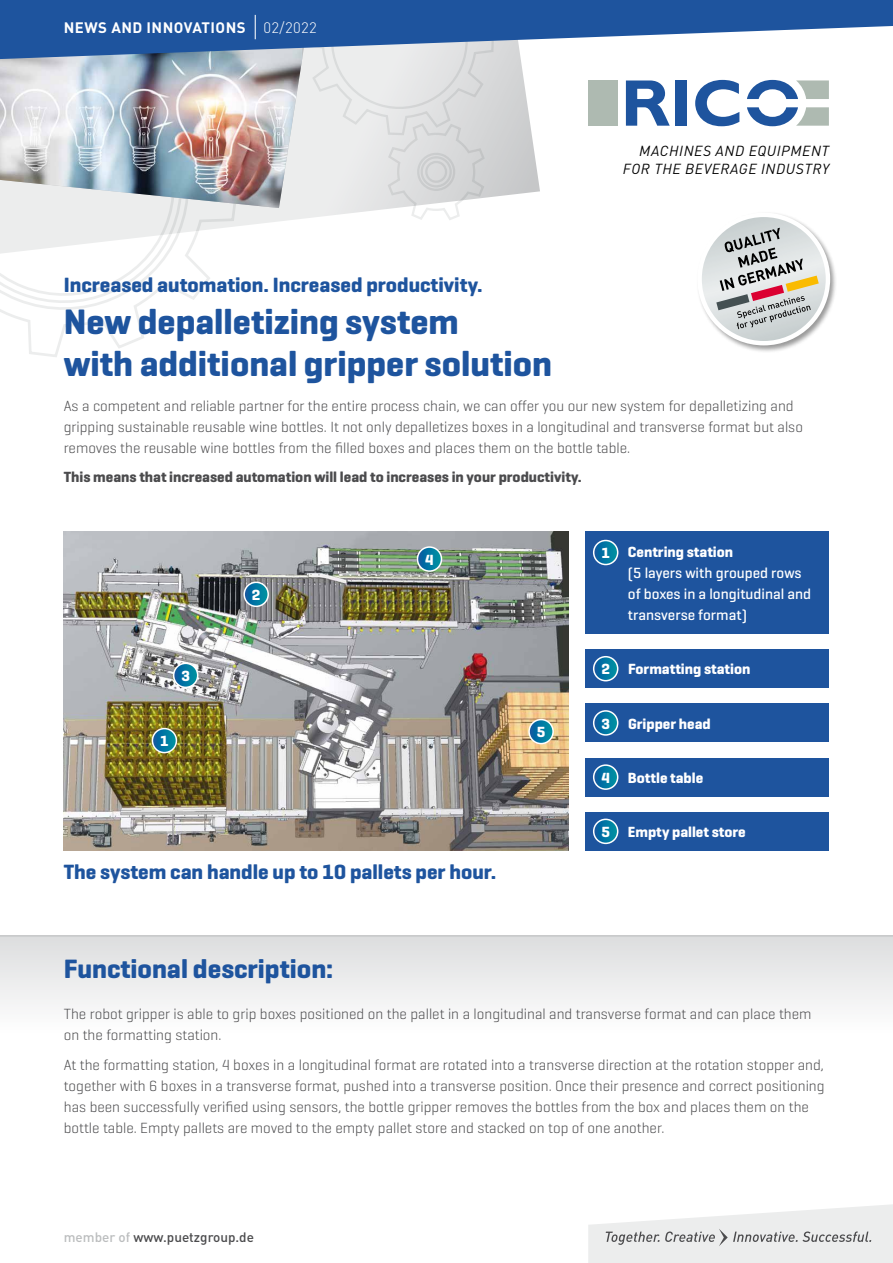
<style>
.page{position:relative;width:893px;height:1263px;background:#fff}
.page>*{position:absolute;margin:0;border:0;box-sizing:border-box;transform-origin:0 0}
.t1{font:700 36px/42px "Geogrotesque";color:#1e549e}
.t2{font:700 27px "Geogrotesque";color:#1e549e}
.t3{font:700 21px "Geogrotesque";color:#1e549e}
.t4{font:300 15px/21px "Geogrotesque";color:#4b4b4d}
.t5{font:700 15px "Geogrotesque";color:#fff}
.t6{font:700 15px "Geogrotesque";color:#4b4b4d}
.t7{font:500 15px/21px "Geogrotesque";color:#fff}
.t8{font:700 15px "DIN Pro";letter-spacing:.03em;color:#fff}
.t9{font:italic 14.4px/18px "DIN Pro";letter-spacing:.04em;color:#000;text-align:right}
.t10{font:500 13.5px "DIN Pro";color:#4b4b4d}
.s1{font-weight:300}
.s2{color:#bbbdbe}
</style>
<div class="page">
<svg style="left:239px;top:59px;width:301px;height:167px"></svg>
<svg style="left:22px;top:208px;width:217px;height:149px"></svg>
<svg style="left:0;top:208px;width:200px;height:112px"></svg>
<svg style="left:304px;top:59px;width:191px;height:163px"></svg>
<img style="left:0;top:59px;width:302px;height:149px">
<svg style="left:0;top:0;width:893px;height:59px;fill:#1e549e"></svg>
<div style="left:588px;top:81px;width:30px;height:45px;background:#aebab1"></div>
<svg style="left:626px;top:80px;width:44px;height:46px"></svg>
<div style="left:675px;top:80px;width:12px;height:46px;background:#1e549e"></div>
<svg style="left:695px;top:80px;width:44px;height:46px"></svg>
<svg style="left:747px;top:80px;width:82px;height:19px"></svg>
<svg style="left:747px;top:107px;width:82px;height:19px"></svg>
<svg style="left:588px;top:1204px;width:305px;height:59px"></svg>
<div style="left:696px;top:211px;width:142px;height:142px;background:#000;opacity:.4"></div>
<div style="left:697px;top:213px;width:133px;height:132px;background:#fff;border-radius:50%"></div>
<img style="left:702px;top:217px;width:124px;height:124px;border-radius:62px">
<svg style="left:716px;top:228px;width:103px;height:101px"></svg>
<div style="left:0;top:935px;width:893px;height:128px;background:linear-gradient(to bottom,#dedfdf,#fff)"></div>
<hr style="left:0;top:935px;width:893px;height:1px;background:#bbbdbe">
<img style="left:64px;top:531px;width:504px;height:319px">
<div style="left:585px;top:531px;width:244px;height:103px;background:#1e549e"></div>
<div style="left:586px;top:649px;width:243px;height:39px;background:#1e549e"></div>
<div style="left:586px;top:704px;width:243px;height:38px;background:#1e549e"></div>
<div style="left:585px;top:758px;width:244px;height:38px;background:#1e549e"></div>
<div style="left:585px;top:812px;width:244px;height:38px;background:#1e549e"></div>
<svg style="left:152px;top:728px;width:24px;height:25px"></svg>
<div style="left:152px;top:728px;width:25px;height:25px;border:2px solid #fff;border-radius:50%"></div>
<svg style="left:529px;top:719px;width:24px;height:25px"></svg>
<div style="left:528px;top:719px;width:26px;height:25px;border:2px solid #fff;border-radius:50%"></div>
<svg style="left:594px;top:540px;width:24px;height:24px"></svg>
<div style="left:593px;top:540px;width:25px;height:25px;border:2px solid #fff;border-radius:50%"></div>
<svg style="left:594px;top:657px;width:24px;height:24px"></svg>
<div style="left:593px;top:656px;width:25px;height:25px;border:2px solid #fff;border-radius:50%"></div>
<svg style="left:594px;top:711px;width:24px;height:24px"></svg>
<div style="left:593px;top:710px;width:25px;height:26px;border:2px solid #fff;border-radius:50%"></div>
<svg style="left:594px;top:765px;width:24px;height:24px"></svg>
<div style="left:593px;top:764px;width:25px;height:26px;border:2px solid #fff;border-radius:50%"></div>
<svg style="left:594px;top:819px;width:24px;height:24px"></svg>
<div style="left:593px;top:819px;width:25px;height:25px;border:2px solid #fff;border-radius:50%"></div>
<svg style="left:244px;top:582px;width:24px;height:24px"></svg>
<div style="left:243px;top:582px;width:26px;height:25px;border:2px solid #fff;border-radius:50%"></div>
<svg style="left:174px;top:663px;width:24px;height:24px"></svg>
<div style="left:173px;top:663px;width:25px;height:25px;border:2px solid #fff;border-radius:50%"></div>
<svg style="left:417px;top:547px;width:24px;height:24px"></svg>
<div style="left:417px;top:546px;width:25px;height:26px;border:2px solid #fff;border-radius:50%"></div>
<svg style="left:255px;top:15px;width:1px;height:24px"></svg>
<p class="t8" style="left:64px;top:17px;width:254px">NEWS AND INNOVATIONS <span class="s1">02/2022</span></p>
<h3 class="t3" style="left:64px;top:272px;width:420px">Increased automation. Increased productivity.</h3>
<h1 class="t1" style="left:64px;top:301px;width:490px">New depalletizing system<br>with additional gripper solution</h1>
<p class="t9" style="left:623px;top:142px;width:208px">MACHINES AND EQUIPMENT<br>FOR THE BEVERAGE INDUSTRY</p>
<p class="t4" style="left:64px;top:395px;width:741px">As a competent and reliable partner for the entire process chain, we can offer you our new system for depalletizing and gripping sustainable reusable wine bottles. It not only depalletizes boxes in a longitudinal and transverse format but also removes the reusable wine bottles from the filled boxes and places them on the bottle table.</p>
<p class="t6" style="left:64px;top:468px;width:520px">This means that increased automation will lead to increases in your productivity.</p>
<p class="t5" style="left:181px;top:666px;width:10px">3</p>
<p class="t5" style="left:160px;top:732px;width:10px">1</p>
<p class="t5" style="left:252px;top:585px;width:10px">2</p>
<p class="t5" style="left:425px;top:550px;width:10px">4</p>
<p class="t5" style="left:537px;top:723px;width:10px">5</p>
<h3 class="t3" style="left:64px;top:859px;width:434px">The system can handle up to 10 pallets per hour.</h3>
<p class="t5" style="left:601px;top:544px;width:10px">1</p>
<p class="t5" style="left:628px;top:542px;width:107px">Centring station</p>
<p class="t7" style="left:628px;top:562px;width:185px">(5 layers with grouped rows of boxes in a longitudinal and transverse format)</p>
<p class="t5" style="left:601px;top:660px;width:10px">2</p>
<p class="t5" style="left:628px;top:660px;width:124px">Formatting station</p>
<p class="t5" style="left:601px;top:714px;width:10px">3</p>
<p class="t5" style="left:628px;top:714px;width:84px">Gripper head</p>
<p class="t5" style="left:601px;top:768px;width:10px">4</p>
<p class="t5" style="left:628px;top:768px;width:77px">Bottle table</p>
<p class="t5" style="left:601px;top:822px;width:10px">5</p>
<p class="t5" style="left:628px;top:822px;width:119px">Empty pallet store</p>
<h2 class="t2" style="left:64px;top:952px;width:271px">Functional description:</h2>
<p class="t4" style="left:64px;top:1003px;width:749px">The robot gripper is able to grip boxes positioned on the pallet in a longitudinal and transverse format and can place them on the formatting station.</p>
<p class="t4" style="left:64px;top:1053px;width:762px">At the formatting station, 4 boxes in a longitudinal format are rotated into a transverse direction at the rotation stopper and, together with 6 boxes in a transverse format, pushed into a transverse position. Once their presence and correct positioning has been successfully verified using sensors, the bottle gripper removes the bottles from the box and places them on the bottle table. Empty pallets are moved to the empty pallet store and stacked on top of one another.</p>
<p class="t10" style="left:64px;top:1228px;width:192px"><span class="s2">member of</span> www.puetzgroup.de</p>
</div>
